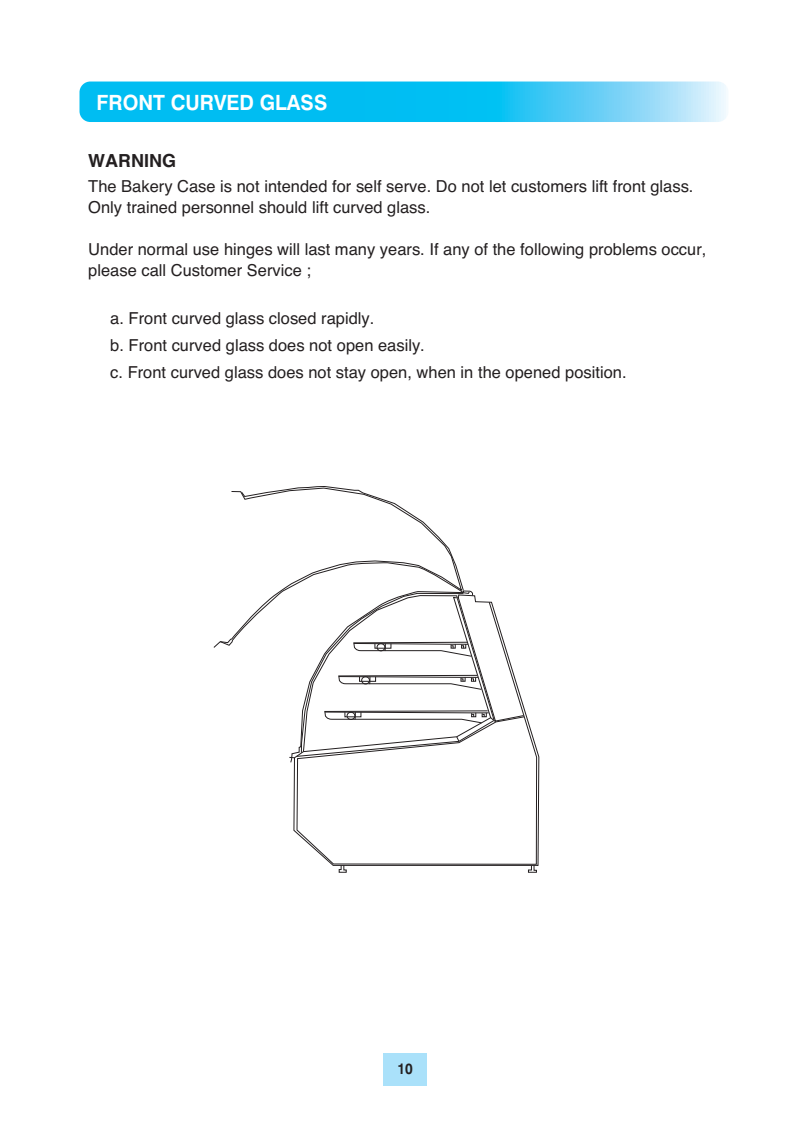
<style>
.page{position:relative;width:810px;height:1134px;background:#fff}
.page>*{position:absolute;margin:0;border:0;box-sizing:border-box;transform-origin:0 0}
.t1{font:700 21px "Swiss 721 BT";color:#fff;scale:.95 1}
.t2{font:700 18px "Helvetica";color:#231f20}
.t3{font:16.5px/21px "Helvetica";color:#231f20}
.t4{font:700 15px "Swiss 721 BT";color:#231f20;scale:.9 1}
</style>
<div class="page">
<div style="left:383px;top:1053px;width:44px;height:33px;background:#aae1fa"></div>
<svg style="left:80px;top:82px;width:648px;height:40px;background:#2ac6f4"></svg>
<svg style="left:293px;top:749px;width:247px;height:117px"></svg>
<svg style="left:296px;top:707px;width:241px;height:158px"></svg>
<svg style="left:213px;top:486px;width:311px;height:277px"></svg>
<svg style="left:338px;top:865px;width:9px;height:8px"></svg>
<svg style="left:528px;top:865px;width:9px;height:8px"></svg>
<p class="t1" style="left:96px;top:90px;width:245px">FRONT CURVED GLASS</p>
<p class="t2" style="left:88px;top:154px;width:89px">WARNING</p>
<p class="t3" style="left:88px;top:177px;width:607px">The Bakery Case is not intended for self serve. Do not let customers lift front glass.<br>Only trained personnel should lift curved glass.</p>
<p class="t3" style="left:88px;top:240px;width:620px">Under normal use hinges will last many years. If any of the following problems occur, please call Customer Service ;</p>
<p class="t3" style="left:110px;top:306px;width:518px;line-height:27px">a. Front curved glass closed rapidly.<br>b. Front curved glass does not open easily.<br>c. Front curved glass does not stay open, when in the opened position.</p>
<p class="t4" style="left:397px;top:1060px;width:19px">10</p>
</div>
